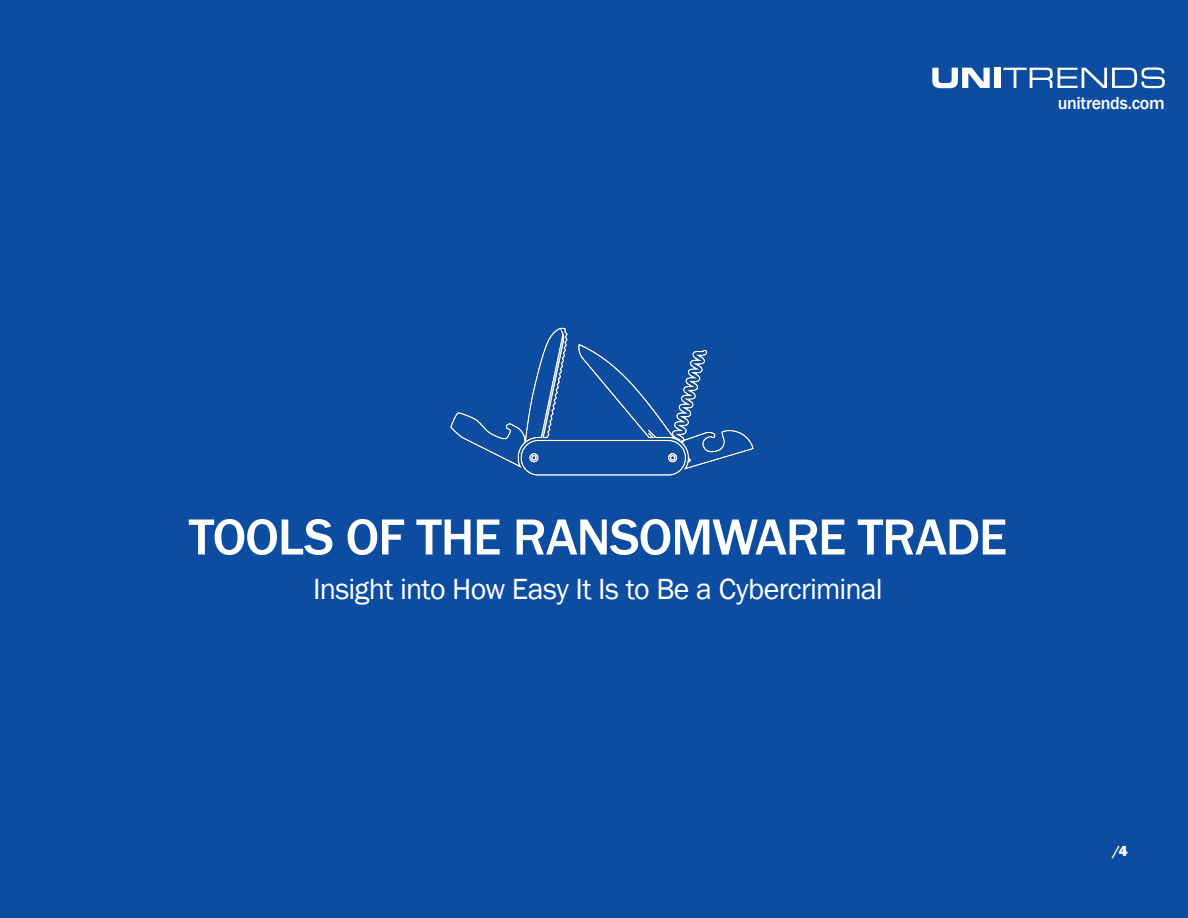
<style>
.page{position:relative;width:1188px;height:918px;background:#0d4da1}
.page>*{position:absolute;margin:0;border:0;box-sizing:border-box;transform-origin:0 0}
.Rule_Header{font:500 52.5px "Franklin Gothic";letter-spacing:-.025em;color:#fff}
.Rule_Subhead{font:30px "Franklin Gothic";letter-spacing:-.025em;color:#fff}
.t1{font:500 18px "Franklin Gothic";letter-spacing:-.02em;color:#fff}
.t2{font:800 15px "Franklin Gothic";color:#fff}
</style>
<div class="page">
<img style="left:450px;top:327px;width:304px;height:149px">
<svg style="left:932px;top:68px;width:58px;height:20px"></svg>
<div style="left:994px;top:68px;width:6px;height:20px;background:#fff"></div>
<svg style="left:1003px;top:67px;width:162px;height:21px"></svg>
<p class="t1" style="left:1058px;top:91px;width:108px">unitrends.com</p>
<p class="Rule_Header" style="left:189px;top:505px;width:820px">TOOLS OF THE RANSOMWARE TRADE</p>
<p class="Rule_Subhead" style="left:313px;top:570px;width:571px">Insight into How Easy It Is to Be a Cybercriminal</p>
<p class="t2" style="left:1113px;top:842px;width:17px">/4</p>
</div>
